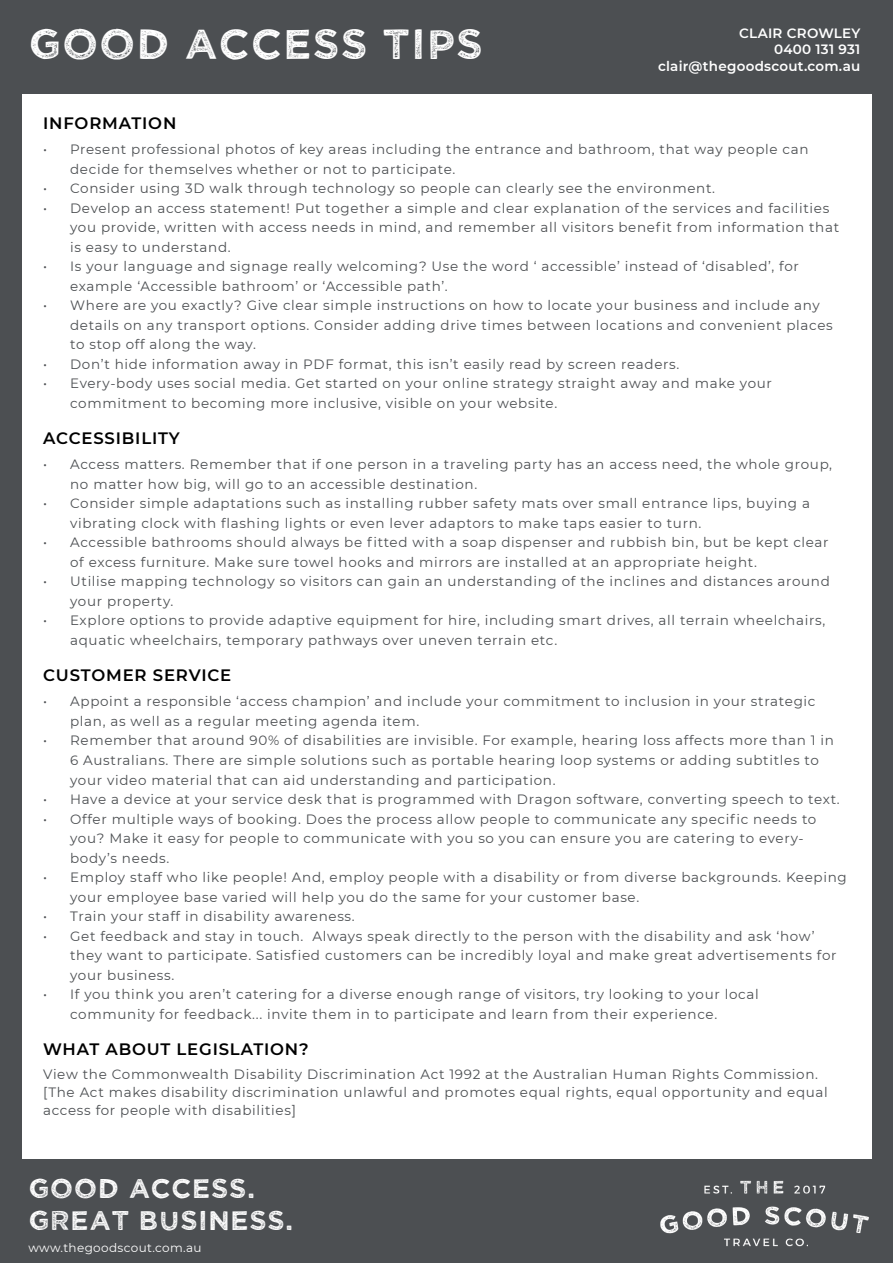
<style>
.page{position:relative;width:893px;height:1263px;background:#4c4f52}
.page>*{position:absolute;margin:0;border:0;box-sizing:border-box;transform-origin:0 0}
.t1{font:42px "Wicked Grit";letter-spacing:.03em;color:#fff}
.t2{font:27px "Wicked Grit";letter-spacing:.03em;color:#fff}
.t3{font:600 16.5px "Montserrat";letter-spacing:.05em;color:#000}
.t4{font:13.5px/19.5px "Montserrat";letter-spacing:.05em;color:#4c4f52}
.t5{font:600 13.5px "Montserrat";letter-spacing:.02em;color:#fff}
.t6{font:12px "Montserrat";letter-spacing:.03em;color:#fff}
</style>
<div class="page">
<div style="left:22px;top:94px;width:850px;height:1065px;background:#fff"></div>
<img style="left:660px;top:1180px;width:209px;height:67px">
<p class="t1" style="left:28px;top:17px;width:456px">GOOD ACCESS TIPS</p>
<p class="t5" style="left:739px;top:24px;width:123px">CLAIR CROWLEY</p>
<p class="t5" style="left:774px;top:40px;width:88px">0400 131 931</p>
<p class="t5" style="left:658px;top:56px;width:204px">clair@thegoodscout.com.au</p>
<p class="t3" style="left:43px;top:111px;width:135px">INFORMATION</p>
<p class="t4" style="left:70px;top:139px;width:740px;text-indent:-27px">• Present professional photos of key areas including the entrance and bathroom, that way people can decide for themselves whether or not to participate.</p>
<p class="t4" style="left:43px;top:178px;width:673px">• Consider using 3D walk through technology so people can clearly see the environment.</p>
<p class="t4" style="left:70px;top:198px;width:770px;text-indent:-27px">• Develop an access statement! Put together a simple and clear explanation of the services and facilities you provide, written with access needs in mind, and remember all visitors benefit from information that is easy to understand.</p>
<p class="t4" style="left:70px;top:256px;width:730px;text-indent:-27px">• Is your language and signage really welcoming? Use the word ‘ accessible’ instead of ‘disabled’, for example ‘Accessible bathroom’ or ‘Accessible path’.</p>
<p class="t4" style="left:70px;top:295px;width:764px;text-indent:-27px">• Where are you exactly? Give clear simple instructions on how to locate your business and include any details on any transport options. Consider adding drive times between locations and convenient places to stop off along the way.</p>
<p class="t4" style="left:43px;top:354px;width:638px">• Don’t hide information away in PDF format, this isn’t easily read by screen readers.</p>
<p class="t4" style="left:70px;top:373px;width:703px;text-indent:-27px">• Every-body uses social media. Get started on your online strategy straight away and make your commitment to becoming more inclusive, visible on your website.</p>
<p class="t3" style="left:43px;top:426px;width:138px">ACCESSIBILITY</p>
<p class="t4" style="left:70px;top:454px;width:763px;text-indent:-27px">• Access matters. Remember that if one person in a traveling party has an access need, the whole group, no matter how big, will go to an accessible destination.</p>
<p class="t4" style="left:70px;top:493px;width:741px;text-indent:-27px">• Consider simple adaptations such as installing rubber safety mats over small entrance lips, buying a vibrating clock with flashing lights or even lever adaptors to make taps easier to turn.</p>
<p class="t4" style="left:70px;top:532px;width:760px;text-indent:-27px">• Accessible bathrooms should always be fitted with a soap dispenser and rubbish bin, but be kept clear of excess furniture. Make sure towel hooks and mirrors are installed at an appropriate height.</p>
<p class="t4" style="left:70px;top:571px;width:761px;text-indent:-27px">• Utilise mapping technology so visitors can gain an understanding of the inclines and distances around your property.</p>
<p class="t4" style="left:70px;top:610px;width:757px;text-indent:-27px">• Explore options to provide adaptive equipment for hire, including smart drives, all terrain wheelchairs, aquatic wheelchairs, temporary pathways over uneven terrain etc.</p>
<p class="t3" style="left:43px;top:663px;width:190px">CUSTOMER SERVICE</p>
<p class="t4" style="left:70px;top:691px;width:747px;text-indent:-27px">• Appoint a responsible ‘access champion’ and include your commitment to inclusion in your strategic plan, as well as a regular meeting agenda item.</p>
<p class="t4" style="left:70px;top:730px;width:765px;text-indent:-27px">• Remember that around 90% of disabilities are invisible. For example, hearing loss affects more than 1 in<br>6 Australians. There are simple solutions such as portable hearing loop systems or adding subtitles to your video material that can aid understanding and participation.</p>
<p class="t4" style="left:43px;top:789px;width:798px">• Have a device at your service desk that is programmed with Dragon software, converting speech to text.</p>
<p class="t4" style="left:70px;top:808px;width:748px;text-indent:-27px">• Offer multiple ways of booking. Does the process allow people to communicate any specific needs to you? Make it easy for people to communicate with you so you can ensure you are catering to every&shy;body’s needs.</p>
<p class="t4" style="left:70px;top:867px;width:778px;text-indent:-27px">• Employ staff who like people! And, employ people with a disability or from diverse backgrounds. Keeping your employee base varied will help you do the same for your customer base.</p>
<p class="t4" style="left:43px;top:906px;width:313px">• Train your staff in disability awareness.</p>
<p class="t4" style="left:70px;top:925px;width:768px;text-indent:-27px">• Get feedback and stay in touch. Always speak directly to the person with the disability and ask ‘how’ they want to participate. Satisfied customers can be incredibly loyal and make great advertisements for your business.</p>
<p class="t4" style="left:70px;top:984px;width:690px;text-indent:-27px">• If you think you aren’t catering for a diverse enough range of visitors, try looking to your local community for feedback... invite them in to participate and learn from their experience.</p>
<p class="t3" style="left:43px;top:1037px;width:267px">WHAT ABOUT LEGISLATION?</p>
<p class="t4" style="left:43px;top:1064px;width:786px;line-height:18px">View the Commonwealth Disability Discrimination Act 1992 at the Australian Human Rights Commission. [The Act makes disability discrimination unlawful and promotes equal rights, equal opportunity and equal access for people with disabilities]</p>
<p class="t2" style="left:28px;top:1171px;width:228px">GOOD ACCESS.</p>
<p class="t2" style="left:28px;top:1203px;width:267px">GREAT BUSINESS.</p>
<p class="t6" style="left:28px;top:1239px;width:175px">www.thegoodscout.com.au</p>
</div>
